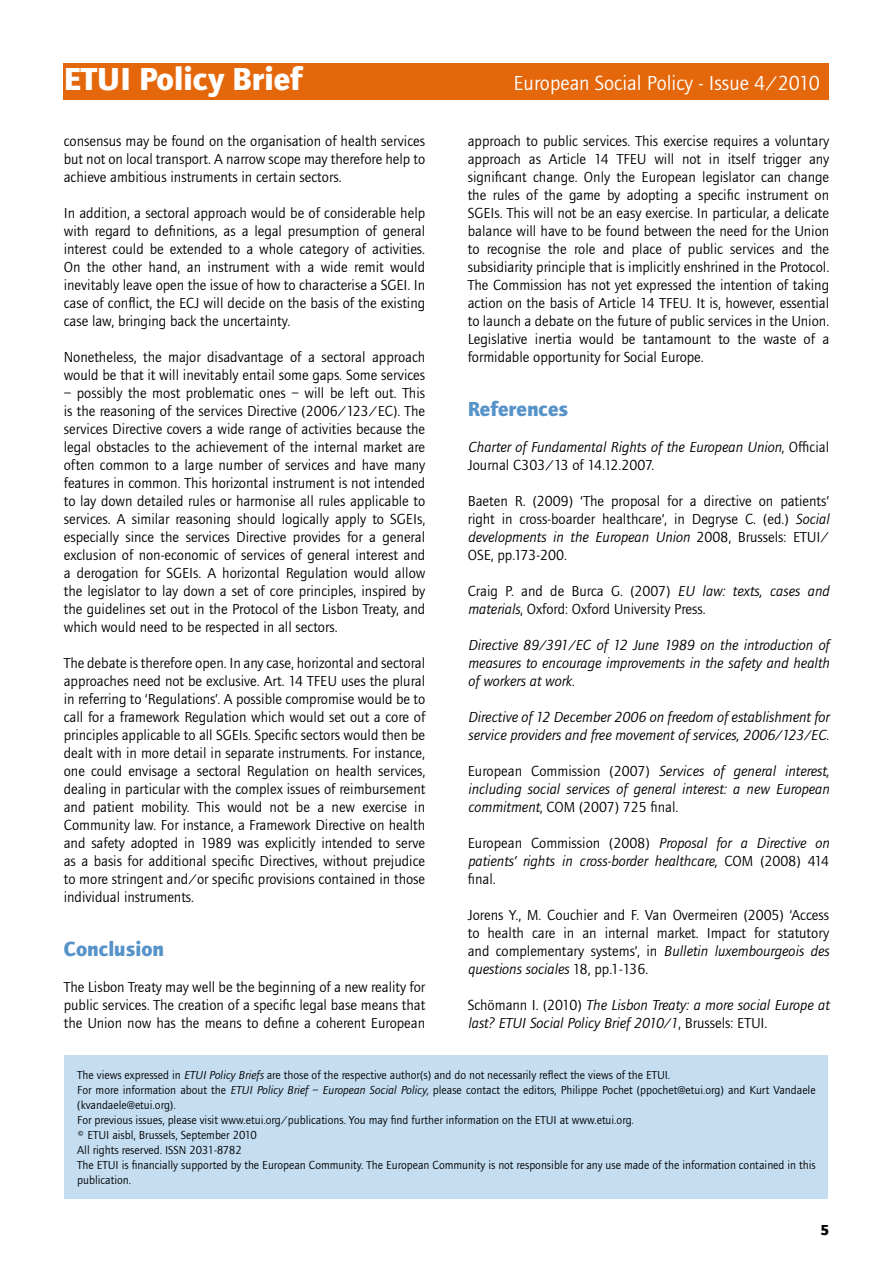
<style>
.page{position:relative;width:893px;height:1263px;background:#fff}
.page>*{position:absolute;margin:0;border:0;box-sizing:border-box;transform-origin:0 0}
.t1{font:700 33px "Foundry Journal";color:#fff}
.t2{font:21px "Foundry Journal";color:#fff}
.t3{font:700 21px "Foundry Journal";color:#5693c9}
.t4{font:15px/18px "Foundry Journal";color:#000;text-align:justify}
.t5{font:italic 15px/18px "Foundry Journal";color:#000}
.t6{font:700 15px "Foundry Journal";color:#000}
.t7{font:12px/15px "Foundry Journal";color:#000}
.s1{font-style:italic}
.s2{font-style:normal}
</style>
<div class="page">
<div style="left:64px;top:64px;width:765px;height:36px;background:#e4680b"></div>
<div style="left:65px;top:1055px;width:763px;height:143px;background:#c4ddf1"></div>
<h1 class="t1" style="left:64px;top:59px;width:240px">ETUI Policy Brief</h1>
<h2 class="t2" style="left:514px;top:71px;width:308px">European Social Policy - Issue 4/2010</h2>
<p class="t4" style="left:64px;top:132px;width:363px">consensus may be found on the organisation of health services but not on local transport. A narrow scope may therefore help to achieve ambitious instruments in certain sectors.</p>
<p class="t4" style="left:64px;top:204px;width:363px">In addition, a sectoral approach would be of considerable help with regard to definitions, as a legal presumption of general interest could be extended to a whole category of activities.<br>On the other hand, an instrument with a wide remit would inevitably leave open the issue of how to characterise a SGEI. In case of conflict, the ECJ will decide on the basis of the existing case law, bringing back the uncertainty.</p>
<p class="t4" style="left:64px;top:348px;width:363px">Nonetheless, the major disadvantage of a sectoral approach would be that it will inevitably entail some gaps. Some services</p>
<p class="t4" style="left:64px;top:384px;width:363px">– possibly the most problematic ones – will be left out. This is the reasoning of the services Directive (2006/123/EC). The services Directive covers a wide range of activities because the legal obstacles to the achievement of the internal market are often common to a large number of services and have many features in common. This horizontal instrument is not intended to lay down detailed rules or harmonise all rules applicable to services. A similar reasoning should logically apply to SGEIs, especially since the services Directive provides for a general exclusion of non-economic of services of general interest and a derogation for SGEIs. A horizontal Regulation would allow the legislator to lay down a set of core principles, inspired by the guidelines set out in the Protocol of the Lisbon Treaty, and which would need to be respected in all sectors.</p>
<p class="t4" style="left:64px;top:654px;width:363px">The debate is therefore open. In any case, horizontal and sectoral approaches need not be exclusive. Art. 14 TFEU uses the plural in referring to ‘Regulations’. A possible compromise would be to call for a framework Regulation which would set out a core of principles applicable to all SGEIs. Specific sectors would then be dealt with in more detail in separate instruments. For instance, one could envisage a sectoral Regulation on health services, dealing in particular with the complex issues of reimbursement and patient mobility. This would not be a new exercise in Community law. For instance, a Framework Directive on health and safety adopted in 1989 was explicitly intended to serve as a basis for additional specific Directives, without prejudice to more stringent and/or specific provisions contained in those individual instruments.</p>
<h2 class="t3" style="left:64px;top:936px;width:102px">Conclusion</h2>
<p class="t4" style="left:64px;top:978px;width:363px">The Lisbon Treaty may well be the beginning of a new reality for public services. The creation of a specific legal base means that the Union now has the means to define a coherent European</p>
<p class="t7" style="left:77px;top:1067px;width:740px">The views expressed in <span class="s1">ETUI Policy Briefs</span> are those of the respective author(s) and do not necessarily reflect the views of the ETUI.<br>For more information about the <span class="s1">ETUI Policy Brief – European Social Policy,</span> please contact the editors, Philippe Pochet (ppochet@etui.org) and Kurt Vandaele (kvandaele@etui.org).<br>For previous issues, please visit www.etui.org/publications. You may find further information on the ETUI at www.etui.org.<br>© ETUI aisbl, Brussels, September 2010<br>All rights reserved. ISSN 2031-8782<br>The ETUI is financially supported by the European Community. The European Community is not responsible for any use made of the information contained in this publication.</p>
<p class="t4" style="left:468px;top:132px;width:363px">approach to public services. This exercise requires a voluntary approach as Article 14 TFEU will not in itself trigger any significant change. Only the European legislator can change the rules of the game by adopting a specific instrument on SGEIs. This will not be an easy exercise. In particular, a delicate balance will have to be found between the need for the Union to recognise the role and place of public services and the subsidiarity principle that is implicitly enshrined in the Protocol.<br>The Commission has not yet expressed the intention of taking action on the basis of Article 14 TFEU. It is, however, essential to launch a debate on the future of public services in the Union.<br>Legislative inertia would be tantamount to the waste of a formidable opportunity for Social Europe.</p>
<h2 class="t3" style="left:468px;top:396px;width:102px">References</h2>
<p class="t5" style="left:468px;top:438px;width:363px">Charter of Fundamental Rights of the European Union<span class="s2">, Official<br>Journal C303/13 of 14.12.2007.</span></p>
<p class="t4" style="left:468px;top:492px;width:363px">Baeten R. (2009) ‘The proposal for a directive on patients’ right in cross-boarder healthcare’, in Degryse C. (ed.) <span class="s1">Social developments in the European Union</span> 2008, Brussels: ETUI/ OSE, pp.173-200.</p>
<p class="t4" style="left:468px;top:582px;width:363px">Craig P. and de Burca G. (2007) <span class="s1">EU law: texts, cases and materials</span>, Oxford: Oxford University Press.</p>
<p class="t5" style="left:468px;top:636px;width:363px;text-align:justify">Directive 89/391/EC of 12 June 1989 on the introduction of measures to encourage improvements in the safety and health of workers at work.</p>
<p class="t5" style="left:468px;top:708px;width:363px">Directive of 12 December 2006 on freedom of establishment for service providers and free movement of services, 2006/123/EC.</p>
<p class="t5" style="left:468px;top:762px;width:363px;text-align:justify"><span class="s2">European Commission (2007)</span> Services of general interest, including social services of general interest: a new European commitment<span class="s2">, COM (2007) 725 final.</span></p>
<p class="t5" style="left:468px;top:834px;width:363px;text-align:justify"><span class="s2">European Commission (2008)</span> Proposal for a Directive on patients’ rights in cross-border healthcare, <span class="s2">COM (2008) 414 final.</span></p>
<p class="t4" style="left:468px;top:906px;width:363px">Jorens Y., M. Couchier and F. Van Overmeiren (2005) ‘Access to health care in an internal market. Impact for statutory and complementary systems’, in <span class="s1">Bulletin luxembourgeois des questions sociales</span> 18, pp.1-136.</p>
<p class="t5" style="left:468px;top:996px;width:363px"><span class="s2">Schömann I. (2010)</span> The Lisbon Treaty: a more social Europe at last? ETUI Social Policy Brief 2010/1<span class="s2">, Brussels: ETUI.</span></p>
<p class="t6" style="left:820px;top:1221px;width:10px">5</p>
</div>
